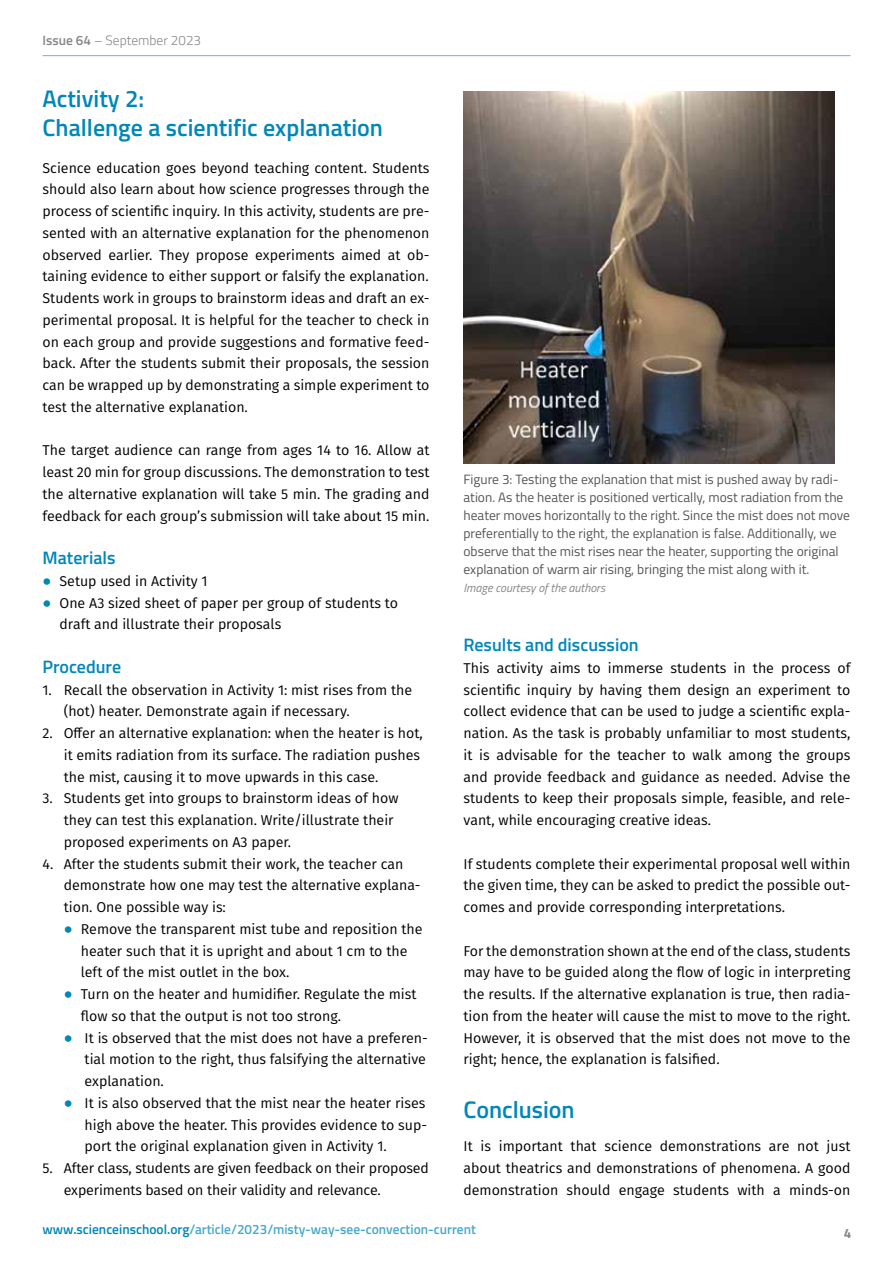
<style>
.page{position:relative;width:893px;height:1263px;background:#fff}
.page>*{position:absolute;margin:0;border:0;box-sizing:border-box;transform-origin:0 0}
.t1{font:600 24px/28.5px "Titillium Web";color:#0087ba}
.t2{font:600 18px "Titillium Web";color:#0087ba}
.t3{font:14.25px/21.8px "Fira Sans";color:#000;text-align:justify}
.t4{font:13.5px/18px "Titillium Web";color:#565656}
.t5{font:600 13.5px "Titillium Web";color:#47a9ce}
.t6{font:300 13.5px "Titillium Web";color:#878786}
.t7{font:700 13.5px "Titillium Web";color:#878786}
.t8{font:italic 12px "Titillium Web";color:#878786}
.s1{font-weight:600}
.s2{color:#0087ba}
</style>
<div class="page">
<hr style="left:43px;top:55px;width:807px;height:1px;background:#66b7d6">
<img style="left:463px;top:92px;width:372px;height:371px">
<p class="t6" style="left:43px;top:31px;width:160px"><span class="s1">Issue 64</span> – September 2023</p>
<h1 class="t1" style="left:43px;top:83px;width:342px">Activity 2:<br>Challenge a scientific explanation</h1>
<p class="t3" style="left:43px;top:156px;width:388px">Science education goes beyond teaching content. Students should also learn about how science progresses through the process of scientific inquiry. In this activity, students are pre&shy;sented with an alternative explanation for the phenomenon observed earlier. They propose experiments aimed at ob&shy;taining evidence to either support or falsify the explanation.<br>Students work in groups to brainstorm ideas and draft an ex&shy;perimental proposal. It is helpful for the teacher to check in on each group and provide suggestions and formative feed&shy;back. After the students submit their proposals, the session can be wrapped up by demonstrating a simple experiment to test the alternative explanation.</p>
<p class="t3" style="left:43px;top:439px;width:388px">The target audience can range from ages 14 to 16. Allow at least 20 min for group discussions. The demonstration to test the alternative explanation will take 5 min. The grading and feedback for each group’s submission will take about 15 min.</p>
<p class="t2" style="left:43px;top:544px;width:74px">Materials</p>
<p class="t3" style="left:43px;top:570px;width:167px"><span class="s2">⦁</span> Setup used in Activity 1</p>
<p class="t3" style="left:43px;top:591px;width:357px"><span class="s2">⦁</span> One A3 sized sheet of paper per group of students to</p>
<p class="t3" style="left:60px;top:613px;width:223px">draft and illustrate their proposals</p>
<p class="t2" style="left:43px;top:653px;width:80px">Procedure</p>
<p class="t3" style="left:64px;top:678px;width:350px;text-indent:-21px">1. Recall the observation in Activity 1: mist rises from the (hot) heater. Demonstrate again if necessary.</p>
<p class="t3" style="left:64px;top:722px;width:361px;text-align:left;text-indent:-21px">2. Offer an alternative explanation: when the heater is hot, it emits radiation from its surface. The radiation pushes the mist, causing it to move upwards in this case.</p>
<p class="t3" style="left:64px;top:787px;width:336px;text-align:left;text-indent:-21px">3. Students get into groups to brainstorm ideas of how they can test this explanation. Write/illustrate their proposed experiments on A3 paper.</p>
<p class="t3" style="left:43px;top:852px;width:362px">4. After the students submit their work, the teacher can</p>
<p class="t3" style="left:64px;top:874px;width:358px">demonstrate how one may test the alternative explana-</p>
<p class="t3" style="left:64px;top:896px;width:164px">tion. One possible way is:</p>
<p class="t3" style="left:64px;top:918px;width:360px"><span class="s2">⦁</span> Remove the transparent mist tube and reposition the</p>
<p class="t3" style="left:81px;top:939px;width:328px">heater such that it is upright and about 1 cm to the</p>
<p class="t3" style="left:81px;top:961px;width:210px">left of the mist outlet in the box.</p>
<p class="t3" style="left:64px;top:983px;width:354px"><span class="s2">⦁</span> Turn on the heater and humidifier. Regulate the mist</p>
<p class="t3" style="left:81px;top:1005px;width:262px">flow so that the output is not too strong.</p>
<p class="t3" style="left:64px;top:1026px;width:366px"><span class="s2">⦁</span> It is observed that the mist does not have a preferen-</p>
<p class="t3" style="left:85px;top:1048px;width:343px">tial motion to the right, thus falsifying the alternative</p>
<p class="t3" style="left:85px;top:1070px;width:81px">explanation.</p>
<p class="t3" style="left:64px;top:1092px;width:363px"><span class="s2">⦁</span> It is also observed that the mist near the heater rises</p>
<p class="t3" style="left:85px;top:1113px;width:344px">high above the heater. This provides evidence to sup-</p>
<p class="t3" style="left:85px;top:1135px;width:304px">port the original explanation given in Activity 1.</p>
<p class="t3" style="left:64px;top:1157px;width:367px;text-indent:-21px">5. After class, students are given feedback on their proposed experiments based on their validity and relevance.</p>
<p class="t4" style="left:463px;top:469px;width:388px">Figure 3: Testing the explanation that mist is pushed away by radi&shy;ation. As the heater is positioned vertically, most radiation from the heater moves horizontally to the right. Since the mist does not move preferentially to the right, the explanation is false. Additionally, we observe that the mist rises near the heater, supporting the original explanation of warm air rising, bringing the mist along with it.</p>
<p class="t8" style="left:463px;top:579px;width:143px">Image courtesy of the authors</p>
<p class="t2" style="left:463px;top:631px;width:177px">Results and discussion</p>
<p class="t3" style="left:463px;top:657px;width:388px">This activity aims to immerse students in the process of scientific inquiry by having them design an experiment to collect evidence that can be used to judge a scientific expla&shy;nation. As the task is probably unfamiliar to most students, it is advisable for the teacher to walk among the groups and provide feedback and guidance as needed. Advise the students to keep their proposals simple, feasible, and rele&shy;vant, while encouraging creative ideas.</p>
<p class="t3" style="left:463px;top:852px;width:388px">If students complete their experimental proposal well within the given time, they can be asked to predict the possible out&shy;comes and provide corresponding interpretations.</p>
<p class="t3" style="left:463px;top:939px;width:388px">For the demonstration shown at the end of the class, students may have to be guided along the flow of logic in interpreting the results. If the alternative explanation is true, then radia&shy;tion from the heater will cause the mist to move to the right.<br>However, it is observed that the mist does not move to the right; hence, the explanation is falsified.</p>
<h1 class="t1" style="left:463px;top:1094px;width:113px">Conclusion</h1>
<p class="t3" style="left:463px;top:1135px;width:388px">It is important that science demonstrations are not just about theatrics and demonstrations of phenomena. A good demonstration should engage students with a minds-on</p>
<p class="t5" style="left:43px;top:1219px;width:435px"><span class="s2">www.scienceinschool.org</span>/article/2023/misty-way-see-convection-current</p>
<p class="t7" style="left:844px;top:1223px;width:9px">4</p>
</div>
